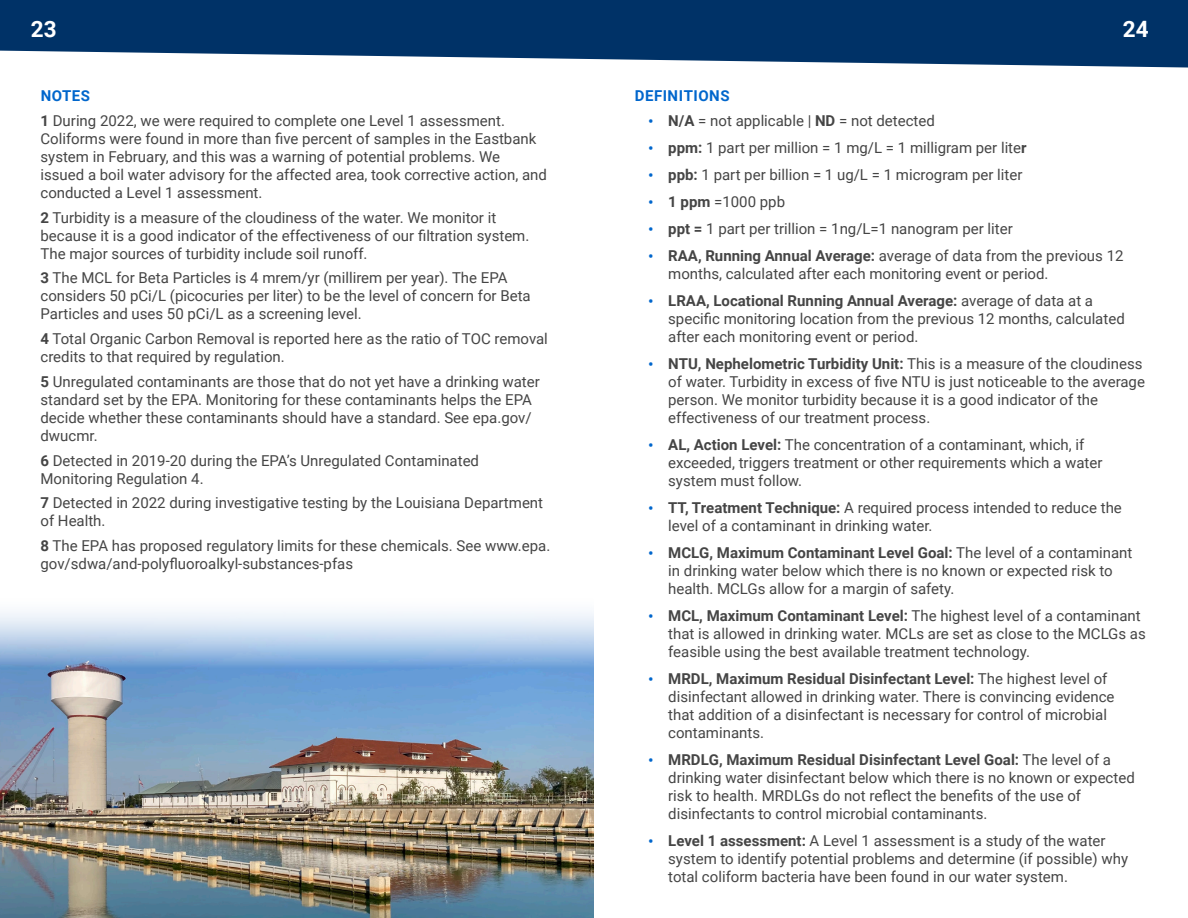
<style>
.page{position:relative;width:1188px;height:918px;background:#fff}
.page>*{position:absolute;margin:0;border:0;box-sizing:border-box;transform-origin:0 0}
.t1{font:700 22.5px "Roboto";color:#fff}
.Body{font:15px/18px "Roboto";color:#454545}
.t2{font:700 15px "Roboto";letter-spacing:.035em;color:#06c}
.s1{font-weight:700}
.s2{font-size:16.5px;color:#06c}
</style>
<div class="page">
<svg style="left:0;top:0;width:1188px;height:68px;background:#214c7b"></svg>
<img style="left:0;top:612px;width:594px;height:306px">
<h1 class="t1" style="left:31px;top:13px;width:27px">23</h1>
<h1 class="t1" style="left:1123px;top:13px;width:27px">24</h1>
<h2 class="t2" style="left:41px;top:85px;width:51px">NOTES</h2>
<p class="Body" style="left:40px;top:111px;width:508px"><span class="s1">1</span> During 2022, we were required to complete one Level 1 assessment.<br>Coliforms were found in more than five percent of samples in the Eastbank system in February, and this was a warning of potential problems. We issued a boil water advisory for the affected area, took corrective action, and conducted a Level 1 assessment.</p>
<p class="Body" style="left:40px;top:208px;width:490px"><span class="s1">2</span> Turbidity is a measure of the cloudiness of the water. We monitor it because it is a good indicator of the effectiveness of our filtration system.<br>The major sources of turbidity include soil runoff.</p>
<p class="Body" style="left:40px;top:268px;width:492px"><span class="s1">3</span> The MCL for Beta Particles is 4 mrem/yr (millirem per year). The EPA considers 50 pCi/L (picocuries per liter) to be the level of concern for Beta<br>Particles and uses 50 pCi/L as a screening level.</p>
<p class="Body" style="left:40px;top:329px;width:509px"><span class="s1">4</span> Total Organic Carbon Removal is reported here as the ratio of TOC removal credits to that required by regulation.</p>
<p class="Body" style="left:40px;top:372px;width:501px"><span class="s1">5</span> Unregulated contaminants are those that do not yet have a drinking water standard set by the EPA. Monitoring for these contaminants helps the EPA decide whether these contaminants should have a standard. See epa.gov/ dwucmr.</p>
<p class="Body" style="left:40px;top:451px;width:440px"><span class="s1">6</span> Detected in 2019-20 during the EPA’s Unregulated Contaminated<br>Monitoring Regulation 4.</p>
<p class="Body" style="left:40px;top:493px;width:504px"><span class="s1">7</span> Detected in 2022 during investigative testing by the Louisiana Department of Health.</p>
<p class="Body" style="left:40px;top:536px;width:511px"><span class="s1">8</span> The EPA has proposed regulatory limits for these chemicals. See www.epa. gov/sdwa/and-polyfluoroalkyl-substances-pfas</p>
<h2 class="t2" style="left:635px;top:85px;width:96px">DEFINITIONS</h2>
<p class="Body" style="left:648px;top:111px;width:288px"><span class="s2">•</span> <span class="s1">N/A</span> = not applicable | <span class="s1">ND</span> = not detected</p>
<p class="Body" style="left:648px;top:138px;width:380px"><span class="s2">•</span> <span class="s1">ppm:</span> 1 part per million = 1 mg/L = 1 milligram per lite<span class="s1">r</span></p>
<p class="Body" style="left:648px;top:165px;width:376px"><span class="s2">•</span> <span class="s1">ppb:</span> 1 part per billion = 1 ug/L = 1 microgram per liter</p>
<p class="Body" style="left:648px;top:192px;width:139px"><span class="s2">•</span> <span class="s1">1 ppm</span> =1000 ppb</p>
<p class="Body" style="left:648px;top:219px;width:366px"><span class="s2">•</span> <span class="s1">ppt =</span> 1 part per trillion = 1ng/L=1 nanogram per liter</p>
<p class="Body" style="left:668px;top:246px;width:457px;text-indent:-20px"><span class="s2">•</span> <span class="s1">RAA, Running Annual Average:</span> average of data from the previous 12 months, calculated after each monitoring event or period.</p>
<p class="Body" style="left:668px;top:291px;width:458px;text-indent:-20px"><span class="s2">•</span> <span class="s1">LRAA, Locational Running Annual Average:</span> average of data at a specific monitoring location from the previous 12 months, calculated after each monitoring event or period.</p>
<p class="Body" style="left:668px;top:354px;width:478px;text-indent:-20px"><span class="s2">•</span> <span class="s1">NTU, Nephelometric Turbidity Unit:</span> This is a measure of the cloudiness of water. Turbidity in excess of five NTU is just noticeable to the average person. We monitor turbidity because it is a good indicator of the effectiveness of our treatment process.</p>
<p class="Body" style="left:668px;top:435px;width:436px;text-indent:-20px"><span class="s2">•</span> <span class="s1">AL, Action Level:</span> The concentration of a contaminant, which, if exceeded, triggers treatment or other requirements which a water system must follow.</p>
<p class="Body" style="left:668px;top:498px;width:455px;text-indent:-20px"><span class="s2">•</span> <span class="s1">TT, Treatment Technique:</span> A required process intended to reduce the level of a contaminant in drinking water.</p>
<p class="Body" style="left:668px;top:543px;width:466px;text-indent:-20px"><span class="s2">•</span> <span class="s1">MCLG, Maximum Contaminant Level Goal:</span> The level of a contaminant in drinking water below which there is no known or expected risk to health. MCLGs allow for a margin of safety.</p>
<p class="Body" style="left:668px;top:606px;width:479px;text-indent:-20px"><span class="s2">•</span> <span class="s1">MCL, Maximum Contaminant Level:</span> The highest level of a contaminant that is allowed in drinking water. MCLs are set as close to the MCLGs as feasible using the best available treatment technology.</p>
<p class="Body" style="left:668px;top:669px;width:448px;text-indent:-20px"><span class="s2">•</span> <span class="s1">MRDL, Maximum Residual Disinfectant Level:</span> The highest level of disinfectant allowed in drinking water. There is convincing evidence that addition of a disinfectant is necessary for control of microbial contaminants.</p>
<p class="Body" style="left:668px;top:750px;width:468px;text-indent:-20px"><span class="s2">•</span> <span class="s1">MRDLG, Maximum Residual Disinfectant Level Goal:</span> The level of a drinking water disinfectant below which there is no known or expected risk to health. MRDLGs do not reflect the benefits of the use of disinfectants to control microbial contaminants.</p>
<p class="Body" style="left:668px;top:831px;width:461px;text-indent:-20px"><span class="s2">•</span> <span class="s1">Level 1 assessment:</span> A Level 1 assessment is a study of the water system to identify potential problems and determine (if possible) why total coliform bacteria have been found in our water system.</p>
</div>
